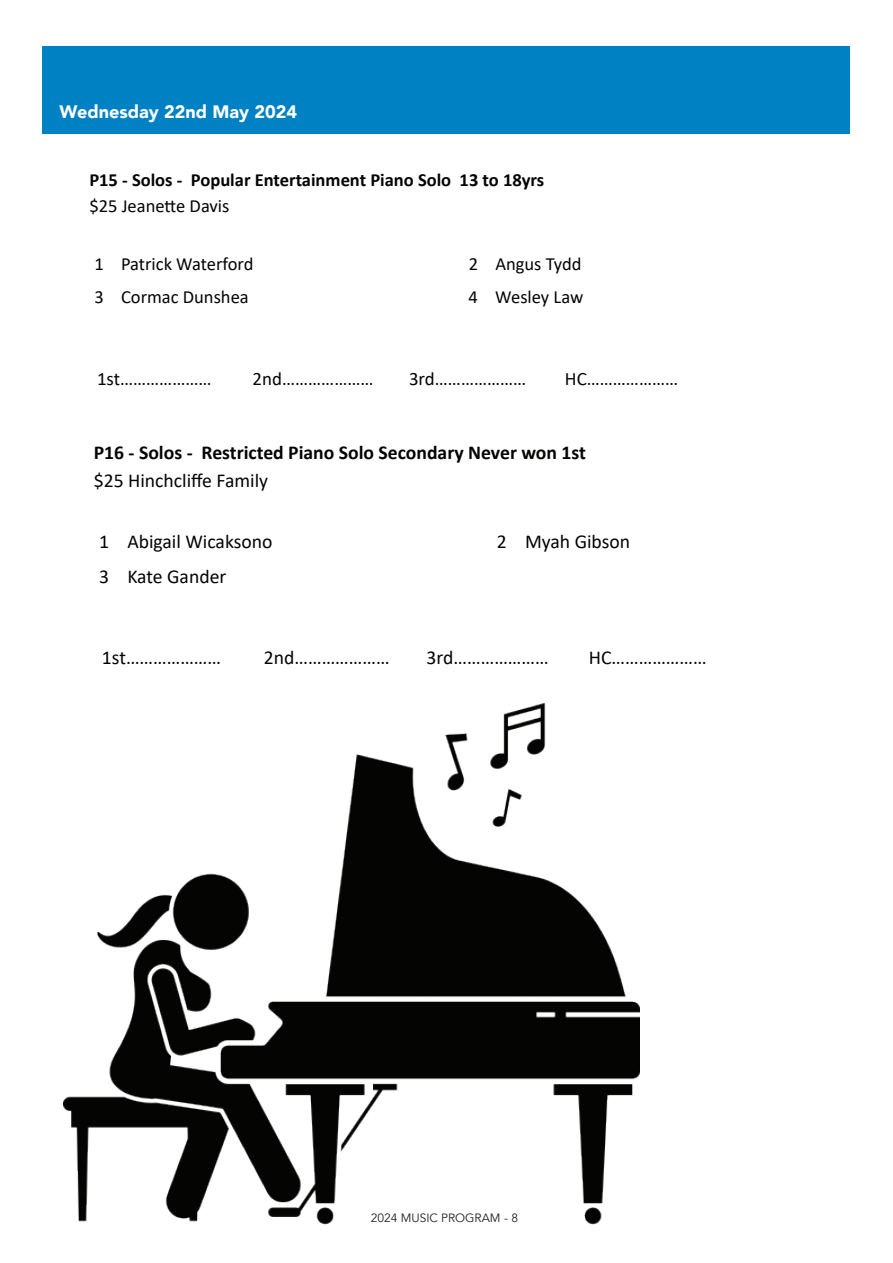
<style>
.page{position:relative;width:893px;height:1263px;background:#fff}
.page>*{position:absolute;margin:0;border:0;box-sizing:border-box;transform-origin:0 0}
.t1{font:19.65px "Calibri";color:#040503}
.t2{font:700 19.65px "Calibri";color:#040503}
.t3{font:18.9px "Calibri";color:#040503}
.t4{font:18.6px "Calibri";color:#040503}
.t5{font:700 18.6px "Calibri";color:#040503}
.t6{font:900 18px "Avenir";color:#fff}
.t7{font:12px "Avenir";color:#231f20}
</style>
<div class="page">
<div style="left:43px;top:47px;width:807px;height:87px;background:#0081c4"></div>
<img style="left:63px;top:702px;width:576px;height:523px">
<p class="t6" style="left:60px;top:96px;width:239px">Wednesday 22nd May 2024</p>
<p class="t5" style="left:89px;top:167px;width:456px">P15 - Solos - Popular Entertainment Piano Solo 13 to 18yrs</p>
<p class="t4" style="left:89px;top:193px;width:142px">$25 Jeanene Davis</p>
<p class="t4" style="left:94px;top:251px;width:161px">1 Patrick Waterford</p>
<p class="t4" style="left:469px;top:251px;width:114px">2 Angus Tydd</p>
<p class="t4" style="left:94px;top:284px;width:156px">3 Cormac Dunshea</p>
<p class="t4" style="left:469px;top:284px;width:116px">4 Wesley Law</p>
<p class="t3" style="left:97px;top:365px;width:116px">1st…………………</p>
<p class="t3" style="left:253px;top:365px;width:122px">2nd…………………</p>
<p class="t3" style="left:409px;top:365px;width:119px">3rd…………………</p>
<p class="t3" style="left:565px;top:365px;width:115px">HC…………………</p>
<p class="t2" style="left:94px;top:439px;width:494px">P16 - Solos - Restricted Piano Solo Secondary Never won 1st</p>
<p class="t1" style="left:94px;top:467px;width:176px">$25 Hinchcliffe Family</p>
<p class="t3" style="left:89px;top:524px;width:169px">$25 Hinchcliffe Family</p>
<p class="t1" style="left:99px;top:528px;width:175px">1 Abigail Wicaksono</p>
<p class="t1" style="left:497px;top:528px;width:135px">2 Myah Gibson</p>
<p class="t1" style="left:99px;top:563px;width:129px">3 Kate Gander</p>
<p class="t1" style="left:102px;top:644px;width:121px">1st…………………</p>
<p class="t1" style="left:264px;top:644px;width:127px">2nd…………………</p>
<p class="t1" style="left:427px;top:644px;width:124px">3rd…………………</p>
<p class="t1" style="left:589px;top:644px;width:119px">HC…………………</p>
<p class="t7" style="left:371px;top:1210px;width:149px">2024 MUSIC PROGRAM - 8</p>
</div>
